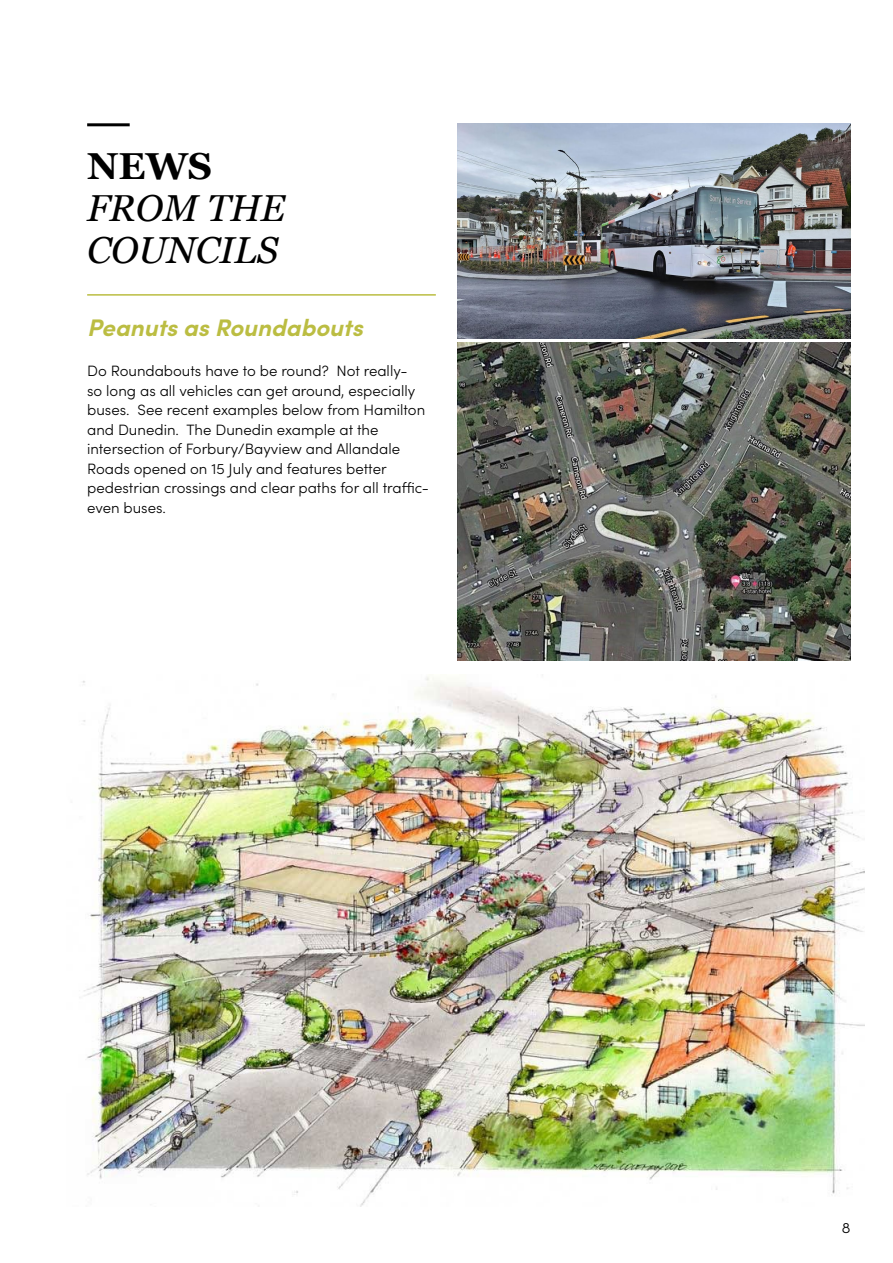
<style>
.page{position:relative;width:893px;height:1263px;background:#fff}
.page>*{position:absolute;margin:0;border:0;box-sizing:border-box;transform-origin:0 0}
.t1{font:italic 37.5px/42px "Georgia";color:#000}
.t2{font:700 37.5px "Georgia";color:#000}
.t3{font:italic 700 24px "Sofia Pro";color:#bbbd42}
.t4{font:300 15px/19.5px "Sofia Pro";color:#000}
</style>
<div class="page">
<hr style="left:87px;top:123px;width:43px;height:3px;background:#000">
<hr style="left:87px;top:294px;width:349px;height:2px;background:#bbbd42">
<img style="left:82px;top:676px;width:782px;height:531px">
<img style="left:457px;top:123px;width:394px;height:215px">
<img style="left:457px;top:342px;width:393px;height:319px">
<h1 class="t2" style="left:87px;top:138px;width:127px">NEWS</h1>
<h1 class="t1" style="left:87px;top:186px;width:200px">FROM THE<br>COUNCILS</h1>
<h2 class="t3" style="left:87px;top:309px;width:277px">Peanuts as Roundabouts</h2>
<p class="t4" style="left:87px;top:360px;width:343px">Do Roundabouts have to be round? Not really-<br>so long as all vehicles can get around, especially buses. See recent examples below from Hamilton and Dunedin. The Dunedin example at the intersection of Forbury/Bayview and Allandale Roads opened on 15 July and features better pedestrian crossings and clear paths for all traffic&shy;even buses.</p>
<p class="t4" style="left:842px;top:1217px;width:10px">8</p>
</div>
